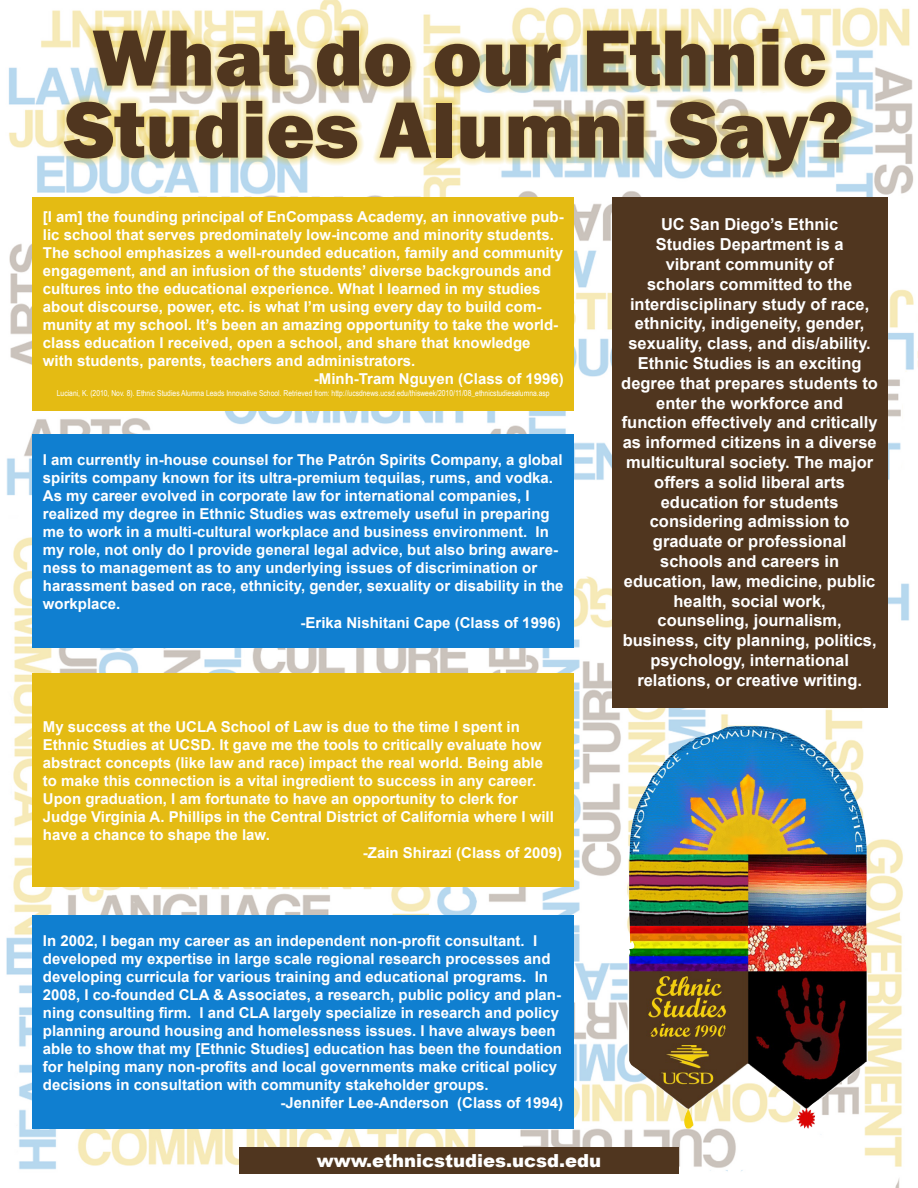
<style>
.page{position:relative;width:918px;height:1188px;background:#fff}
.page>*{position:absolute;margin:0;border:0;box-sizing:border-box;transform-origin:0 0}
.t1{font:800 82.5px/72px "Franklin Gothic";color:#50361f;text-align:center}
.t2{font:900 18px "Arial";color:#fff}
.t3{font:700 16.5px/19.8px "Arial";color:#fff;text-align:center}
.t4{font:700 15px/18px "Arial";color:#fff}
.t5{font:8.25px "Arial Narrow";color:#fff}
</style>
<div class="page">
<img style="left:6px;top:0;width:912px;height:1188px">
<div style="left:32px;top:915px;width:542px;height:214px;background:#107fd0"></div>
<div style="left:32px;top:434px;width:542px;height:214px;background:#107fd0"></div>
<div style="left:32px;top:197px;width:542px;height:214px;background:#e4bb13"></div>
<div style="left:32px;top:673px;width:542px;height:214px;background:#e4bb13"></div>
<div style="left:612px;top:197px;width:275px;height:510px;background:#50361f"></div>
<div style="left:57px;top:23px;width:801px;height:156px;background:#e4bb13;opacity:.75"></div>
<img style="left:628px;top:726px;width:240px;height:403px">
<div style="left:239px;top:1147px;width:440px;height:27px;background:#50361f"></div>
<h1 class="t1" style="left:65px;top:22px;width:790px">What do our Ethnic<br>Studies Alumni Say?</h1>
<p class="t4" style="left:43px;top:208px;width:522px">[I am] the founding principal of EnCompass Academy, an innovative pub-</p>
<p class="t4" style="left:43px;top:226px;width:512px">lic school that serves predominately low-income and minority students.</p>
<p class="t4" style="left:43px;top:244px;width:522px">The school emphasizes a well-rounded education, family and community</p>
<p class="t4" style="left:43px;top:262px;width:510px">engagement, and an infusion of the students’ diverse backgrounds and</p>
<p class="t4" style="left:43px;top:280px;width:499px">cultures into the educational experience. What I learned in my studies</p>
<p class="t4" style="left:43px;top:298px;width:500px">about discourse, power, etc. is what I’m using every day to build com-</p>
<p class="t4" style="left:43px;top:316px;width:517px">munity at my school. It’s been an amazing opportunity to take the world-</p>
<p class="t4" style="left:43px;top:334px;width:489px">class education I received, open a school, and share that knowledge</p>
<p class="t4" style="left:43px;top:352px;width:374px">with students, parents, teachers and administrators.</p>
<p class="t4" style="left:314px;top:370px;width:252px">-Minh-Tram Nguyen (Class of 1996)</p>
<p class="t5" style="left:57px;top:387px;width:494px">Luciani, K. (2010, Nov. 8). Ethnic Studies Alumna Leads Innovative School. Retrieved from: http://ucsdnews.ucsd.edu/thisweek/2010/11/08_ethnicstudiesalumna.asp</p>
<p class="t4" style="left:43px;top:451px;width:522px">I am currently in-house counsel for The Patrón Spirits Company, a global spirits company known for its ultra-premium tequilas, rums, and vodka.<br>As my career evolved in corporate law for international companies, I realized my degree in Ethnic Studies was extremely useful in preparing me to work in a multi-cultural workplace and business environment. In my role, not only do I provide general legal advice, but also bring aware&shy;ness to management as to any underlying issues of discrimination or harassment based on race, ethnicity, gender, sexuality or disability in the workplace.</p>
<p class="t4" style="left:301px;top:615px;width:262px">-Erika Nishitani Cape (Class of 1996)</p>
<p class="t4" style="left:43px;top:718px;width:479px">My success at the UCLA School of Law is due to the time I spent in</p>
<p class="t4" style="left:43px;top:736px;width:500px">Ethnic Studies at UCSD. It gave me the tools to critically evaluate how</p>
<p class="t4" style="left:43px;top:754px;width:502px">abstract concepts (like law and race) impact the real world. Being able</p>
<p class="t4" style="left:43px;top:772px;width:495px">to make this connection is a vital ingredient to success in any career.</p>
<p class="t4" style="left:43px;top:790px;width:477px">Upon graduation, I am fortunate to have an opportunity to clerk for</p>
<p class="t4" style="left:43px;top:808px;width:512px">Judge Virginia A. Phillips in the Central District of California where I will</p>
<p class="t4" style="left:43px;top:826px;width:229px">have a chance to shape the law.</p>
<p class="t4" style="left:363px;top:844px;width:201px">-Zain Shirazi (Class of 2009)</p>
<p class="t3" style="left:621px;top:215px;width:258px">UC San Diego’s Ethnic<br>Studies Department is a<br>vibrant community of<br>scholars committed to the interdisciplinary study of race, ethnicity, indigeneity, gender, sexuality, class, and dis/ability.<br>Ethnic Studies is an exciting degree that prepares students to enter the workforce and<br>function effectively and critically as informed citizens in a diverse multicultural society. The major offers a solid liberal arts education for students considering admission to graduate or professional schools and careers in education, law, medicine, public health, social work,<br>counseling, journalism, business, city planning, politics, psychology, international relations, or creative writing.</p>
<p class="t4" style="left:43px;top:932px;width:496px">In 2002, I began my career as an independent non-profit consultant. I</p>
<p class="t4" style="left:43px;top:950px;width:509px">developed my expertise in large scale regional research processes and</p>
<p class="t4" style="left:43px;top:968px;width:507px">developing curricula for various training and educational programs. In</p>
<p class="t4" style="left:43px;top:986px;width:520px">2008, I co-founded CLA &amp; Associates, a research, public policy and plan-</p>
<p class="t4" style="left:43px;top:1004px;width:518px">ning consulting firm. I and CLA largely specialize in research and policy</p>
<p class="t4" style="left:43px;top:1022px;width:514px">planning around housing and homelessness issues. I have always been</p>
<p class="t4" style="left:43px;top:1040px;width:521px">able to show that my [Ethnic Studies] education has been the foundation</p>
<p class="t4" style="left:43px;top:1058px;width:516px">for helping many non-profits and local governments make critical policy</p>
<p class="t4" style="left:43px;top:1076px;width:447px">decisions in consultation with community stakeholder groups.</p>
<p class="t4" style="left:281px;top:1094px;width:284px">-Jennifer Lee-Anderson (Class of 1994)</p>
<p class="t2" style="left:317px;top:1147px;width:286px">www.ethnicstudies.ucsd.edu</p>
</div>
